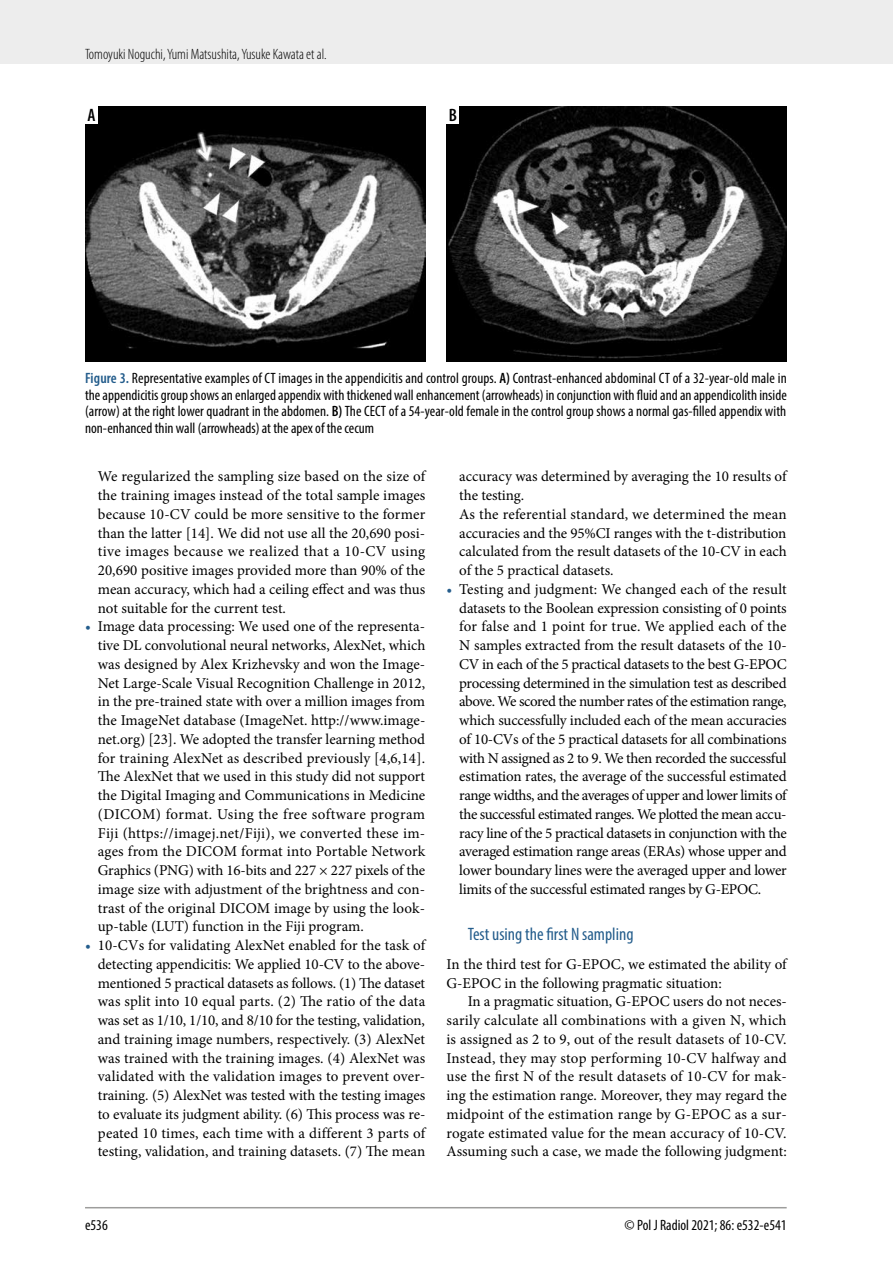
<style>
.page{position:relative;width:893px;height:1263px;background:#fff}
.page>*{position:absolute;margin:0;border:0;box-sizing:border-box;transform-origin:0 0}
.t1{font:condensed 18px "Myriad Pro";color:#245d8c}
.t2{font:600 condensed 18px "Myriad Pro";color:#000}
.t3{font:15px/18.8px "Minion Pro";color:#000;text-align:justify}
.t4{font:condensed 15px/16.5px "Myriad Pro";color:#000;text-align:justify}
.t5{font:300 condensed 15px "Myriad Pro";color:#000}
.s1{font-weight:600;color:#245d8c}
.s2{font-weight:600}
.s3{color:#245d8c}
</style>
<div class="page">
<div style="left:0;top:0;width:893px;height:64px;background:#ededed"></div>
<hr style="left:85px;top:1207px;width:702px;height:1px;background:#9d9d9c">
<img style="left:85px;top:106px;width:340px;height:255px">
<img style="left:446px;top:106px;width:341px;height:255px">
<div style="left:85px;top:106px;width:13px;height:17px;background:#fff"></div>
<div style="left:446px;top:106px;width:13px;height:17px;background:#fff"></div>
<p class="t5" style="left:85px;top:45px;width:243px">Tomoyuki Noguchi, Yumi Matsushita, Yusuke Kawata et al.</p>
<p class="t2" style="left:87px;top:104px;width:10px">A</p>
<p class="t2" style="left:449px;top:104px;width:10px">B</p>
<p class="t4" style="left:85px;top:370px;width:703px"><span class="s1">Figure 3.</span> Representative examples of CT images in the appendicitis and control groups. <span class="s2">A)</span> Contrast-enhanced abdominal CT of a 32-year-old male in the appendicitis group shows an enlarged appendix with thickened wall enhancement (arrowheads) in conjunction with fluid and an appendicolith inside (arrow) at the right lower quadrant in the abdomen. <span class="s2">B)</span> The CECT of a 54-year-old female in the control group shows a normal gas-filled appendix with non-enhanced thin wall (arrowheads) at the apex of the cecum</p>
<p class="t3" style="left:98px;top:467px;width:329px">We regularized the sampling size based on the size of the training images instead of the total sample images because 10-CV could be more sensitive to the former than the latter [14]. We did not use all the 20,690 posi&shy;tive images because we realized that a 10-CV using 20,690 positive images provided more than 90% of the mean accuracy, which had a ceiling effect and was thus not suitable for the current test.</p>
<p class="t3" style="left:98px;top:617px;width:329px;text-align:left;text-indent:-13px"><span class="s3">•</span> Image data processing: We used one of the representa&shy;tive DL convolutional neural networks, AlexNet, which was designed by Alex Krizhevsky and won the Image-Net Large-Scale Visual Recognition Challenge in 2012, in the pre-trained state with over a million images from the ImageNet database (ImageNet. http://www.image&shy;net.org) [23]. We adopted the transfer learning method for training AlexNet as described previously [4,6,14].<br>The AlexNet that we used in this study did not support the Digital Imaging and Communications in Medicine (DICOM) format. Using the free software program Fiji (https://imagej.net/Fiji), we converted these im&shy;ages from the DICOM format into Portable Network Graphics (PNG) with 16-bits and 227 × 227 pixels of the image size with adjustment of the brightness and con&shy;trast of the original DICOM image by using the look&shy;up-table (LUT) function in the Fiji program.</p>
<p class="t3" style="left:98px;top:936px;width:329px;text-indent:-13px"><span class="s3">•</span> 10-CVs for validating AlexNet enabled for the task of detecting appendicitis: We applied 10-CV to the above&shy;mentioned 5 practical datasets as follows. (1) The dataset was split into 10 equal parts. (2) The ratio of the data was set as 1/10, 1/10, and 8/10 for the testing, validation, and training image numbers, respectively. (3) AlexNet was trained with the training images. (4) AlexNet was validated with the validation images to prevent over&shy;training. (5) AlexNet was tested with the testing images to evaluate its judgment ability. (6) This process was re&shy;peated 10 times, each time with a different 3 parts of testing, validation, and training datasets. (7) The mean</p>
<p class="t3" style="left:459px;top:467px;width:329px;text-align:left">accuracy was determined by averaging the 10 results of the testing.<br>As the referential standard, we determined the mean accuracies and the 95%CI ranges with the t-distribution calculated from the result datasets of the 10-CV in each of the 5 practical datasets.</p>
<p class="t3" style="left:459px;top:580px;width:329px;text-indent:-13px"><span class="s3">•</span> Testing and judgment: We changed each of the result datasets to the Boolean expression consisting of 0 points for false and 1 point for true. We applied each of the N samples extracted from the result datasets of the 10- CV in each of the 5 practical datasets to the best G-EPOC processing determined in the simulation test as described above. We scored the number rates of the estimation range, which successfully included each of the mean accuracies of 10-CVs of the 5 practical datasets for all combinations with N assigned as 2 to 9. We then recorded the successful estimation rates, the average of the successful estimated range widths, and the averages of upper and lower limits of the successful estimated ranges. We plotted the mean accu&shy;racy line of the 5 practical datasets in conjunction with the averaged estimation range areas (ERAs) whose upper and lower boundary lines were the averaged upper and lower limits of the successful estimated ranges by G-EPOC.</p>
<p class="t1" style="left:468px;top:923px;width:167px">Test using the first N sampling</p>
<p class="t3" style="left:446px;top:955px;width:342px">In the third test for G-EPOC, we estimated the ability of<br>G-EPOC in the following pragmatic situation:</p>
<p class="t3" style="left:446px;top:992px;width:342px;text-indent:21px">In a pragmatic situation, G-EPOC users do not neces&shy;sarily calculate all combinations with a given N, which is assigned as 2 to 9, out of the result datasets of 10-CV.<br>Instead, they may stop performing 10-CV halfway and use the first N of the result datasets of 10-CV for mak&shy;ing the estimation range. Moreover, they may regard the midpoint of the estimation range by G-EPOC as a sur&shy;rogate estimated value for the mean accuracy of 10-CV.<br>Assuming such a case, we made the following judgment:</p>
<p class="t4" style="left:85px;top:1216px;width:24px">e536</p>
<p class="t4" style="left:625px;top:1216px;width:164px">© Pol J Radiol 2021; 86: e532-e541</p>
</div>
